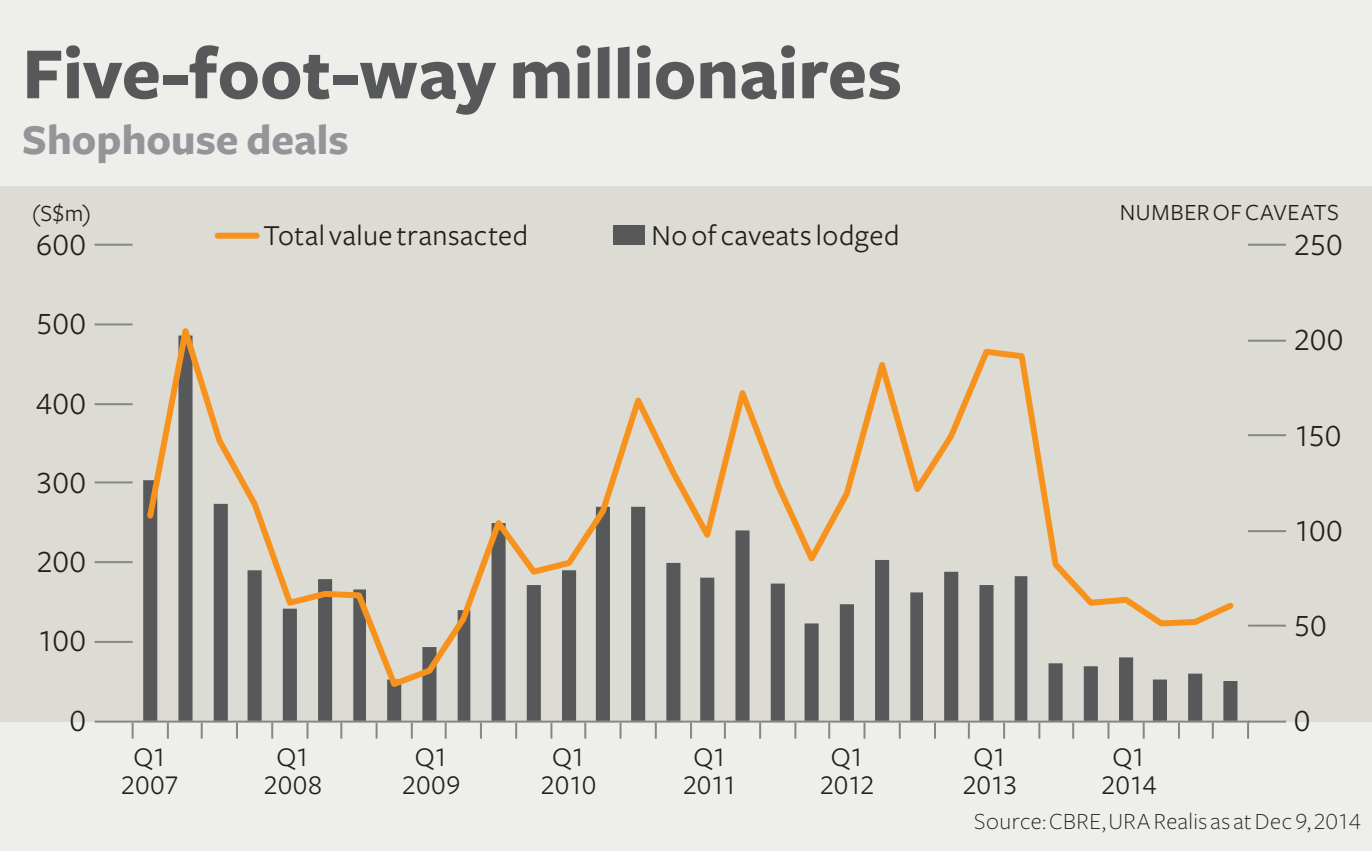
<style>
.page{position:relative;width:1372px;height:851px;background:#fff}
.page>*{position:absolute;margin:0;border:0;box-sizing:border-box;transform-origin:0 0}
.t1{font:700 76px "Freight Sans";color:#57585a}
.t2{font:700 44px "Freight Sans";color:#939598}
.t3{font:32px "Freight Sans";letter-spacing:.02em;color:#231f20}
.t4{font:30px "Freight Sans";letter-spacing:.01em;color:#231f20}
.t5{font:28px/28px "Freight Sans";letter-spacing:-.015em;color:#231f20;text-align:center}
.t6{font:300 24px "Freight Sans";letter-spacing:.02em;color:#231f20}
.t7{font:24px "Freight Sans";letter-spacing:.025em;color:#231f20}
</style>
<div class="page">
<div style="left:0;top:0;width:1372px;height:850px;background:#eeeeeb"></div>
<div style="left:0;top:187px;width:1372px;height:535px;background:#dcdcd4"></div>
<div style="left:613px;top:224px;width:32px;height:20px;background:#57585a"></div>
<div style="left:218px;top:233px;width:39px;height:6px;background:#f7931d"></div>
<svg style="left:143px;top:691px;width:1094px;height:29px"></svg>
<hr style="left:1248px;top:244px;width:38px;height:2px;background:#878686">
<hr style="left:1248px;top:339px;width:38px;height:2px;background:#878686">
<hr style="left:1248px;top:434px;width:38px;height:2px;background:#878686">
<hr style="left:1248px;top:530px;width:38px;height:2px;background:#878686">
<hr style="left:1248px;top:624px;width:38px;height:2px;background:#878686">
<hr style="left:1248px;top:720px;width:38px;height:2px;background:#878686">
<hr style="left:95px;top:244px;width:38px;height:2px;background:#878686">
<hr style="left:95px;top:323px;width:38px;height:2px;background:#878686">
<hr style="left:95px;top:403px;width:38px;height:2px;background:#878686">
<hr style="left:95px;top:481px;width:38px;height:2px;background:#878686">
<hr style="left:95px;top:561px;width:38px;height:2px;background:#878686">
<hr style="left:95px;top:640px;width:38px;height:2px;background:#878686">
<hr style="left:95px;top:720px;width:1155px;height:2px;background:#878686">
<svg style="left:1247px;top:722px;width:2px;height:16px"></svg>
<svg style="left:1212px;top:722px;width:2px;height:16px"></svg>
<svg style="left:1178px;top:722px;width:2px;height:16px"></svg>
<svg style="left:1143px;top:722px;width:2px;height:16px"></svg>
<svg style="left:1107px;top:722px;width:2px;height:16px"></svg>
<svg style="left:1072px;top:722px;width:2px;height:16px"></svg>
<svg style="left:1038px;top:722px;width:2px;height:16px"></svg>
<svg style="left:1003px;top:722px;width:2px;height:16px"></svg>
<svg style="left:968px;top:722px;width:2px;height:16px"></svg>
<svg style="left:934px;top:722px;width:2px;height:16px"></svg>
<svg style="left:899px;top:722px;width:2px;height:16px"></svg>
<svg style="left:863px;top:722px;width:2px;height:16px"></svg>
<svg style="left:828px;top:722px;width:2px;height:16px"></svg>
<svg style="left:794px;top:722px;width:2px;height:16px"></svg>
<svg style="left:759px;top:722px;width:2px;height:16px"></svg>
<svg style="left:724px;top:722px;width:2px;height:16px"></svg>
<svg style="left:690px;top:722px;width:2px;height:16px"></svg>
<svg style="left:655px;top:722px;width:2px;height:16px"></svg>
<svg style="left:620px;top:722px;width:2px;height:16px"></svg>
<svg style="left:584px;top:722px;width:2px;height:16px"></svg>
<svg style="left:550px;top:722px;width:2px;height:16px"></svg>
<svg style="left:515px;top:722px;width:2px;height:16px"></svg>
<svg style="left:480px;top:722px;width:2px;height:16px"></svg>
<svg style="left:445px;top:722px;width:2px;height:16px"></svg>
<svg style="left:411px;top:722px;width:2px;height:16px"></svg>
<svg style="left:376px;top:722px;width:2px;height:16px"></svg>
<svg style="left:340px;top:722px;width:2px;height:16px"></svg>
<svg style="left:306px;top:722px;width:2px;height:16px"></svg>
<svg style="left:271px;top:722px;width:2px;height:16px"></svg>
<svg style="left:236px;top:722px;width:2px;height:16px"></svg>
<svg style="left:201px;top:722px;width:2px;height:16px"></svg>
<svg style="left:167px;top:722px;width:2px;height:16px"></svg>
<svg style="left:132px;top:722px;width:2px;height:16px"></svg>
<svg style="left:143px;top:328px;width:1095px;height:363px"></svg>
<h1 class="t1" style="left:22px;top:33px;width:881px">Five-foot-way millionaires</h1>
<h2 class="t2" style="left:22px;top:116px;width:328px">Shophouse deals</h2>
<p class="t7" style="left:32px;top:200px;width:61px">(S$m)</p>
<p class="t7" style="left:1120px;top:199px;width:221px">NUMBER OF CAVEATS</p>
<p class="t4" style="left:264px;top:219px;width:266px">Total value transacted</p>
<p class="t4" style="left:651px;top:219px;width:250px">No of caveats lodged</p>
<p class="t3" style="left:36px;top:227px;width:51px">600</p>
<p class="t3" style="left:1294px;top:227px;width:50px">250</p>
<p class="t3" style="left:36px;top:306px;width:51px">500</p>
<p class="t3" style="left:36px;top:386px;width:52px">400</p>
<p class="t3" style="left:36px;top:465px;width:51px">300</p>
<p class="t3" style="left:37px;top:544px;width:51px">200</p>
<p class="t3" style="left:37px;top:623px;width:50px">100</p>
<p class="t3" style="left:70px;top:702px;width:17px">0</p>
<p class="t3" style="left:1294px;top:322px;width:51px">200</p>
<p class="t3" style="left:1294px;top:418px;width:49px">150</p>
<p class="t3" style="left:1294px;top:513px;width:50px">100</p>
<p class="t3" style="left:1294px;top:608px;width:34px">50</p>
<p class="t5" style="left:121px;top:743px;width:59px">Q1<br>2007</p>
<p class="t5" style="left:264px;top:743px;width:60px">Q1<br>2008</p>
<p class="t5" style="left:402px;top:743px;width:60px">Q1<br>2009</p>
<p class="t5" style="left:541px;top:743px;width:57px">Q1<br>2010</p>
<p class="t5" style="left:683px;top:743px;width:55px">Q1<br>2011</p>
<p class="t5" style="left:820px;top:743px;width:56px">Q1<br>2012</p>
<p class="t5" style="left:963px;top:743px;width:56px">Q1<br>2013</p>
<p class="t5" style="left:1102px;top:743px;width:56px">Q1<br>2014</p>
<p class="t3" style="left:1294px;top:703px;width:17px">0</p>
<p class="t6" style="left:974px;top:807px;width:388px">Source: CBRE, URA Realis as at Dec 9, 2014</p>
</div>
